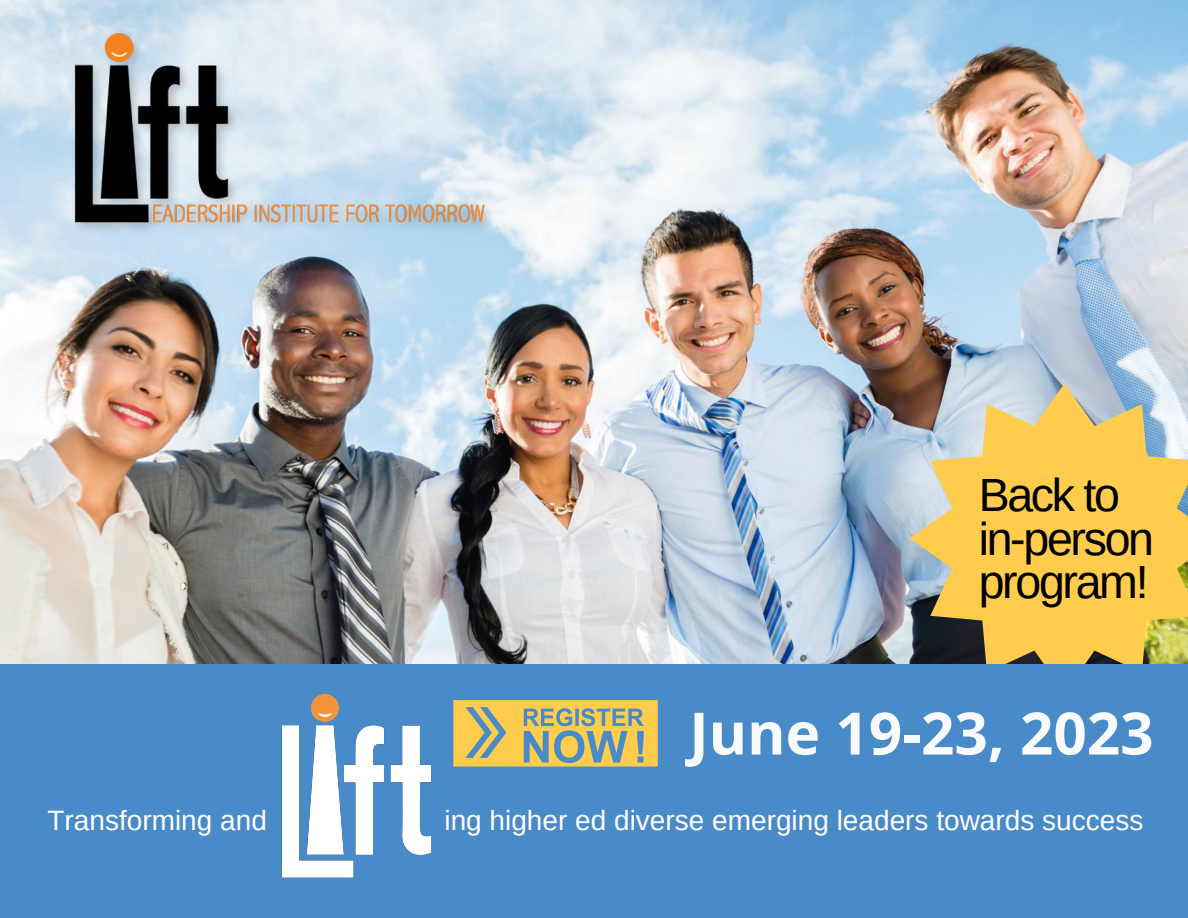
<style>
.page{position:relative;width:1188px;height:918px;background:#fff}
.page>*{position:absolute;margin:0;border:0;box-sizing:border-box;transform-origin:0 0}
.t1{font:700 58.5px "Open Sans";color:#fff}
.t2{font:46.5px/43.7px "Arimo";letter-spacing:-.05em;color:#000}
.t3{font:28.05px "Arimo";color:#fff}
</style>
<div class="page">
<img style="left:0;top:0;width:1188px;height:665px">
<svg style="left:910px;top:383px;width:278px;height:282px;background:#dfc069"></svg>
<div style="left:0;top:665px;width:1188px;height:253px;background:#498ac8"></div>
<img style="left:282px;top:694px;width:150px;height:184px">
<img style="left:54px;top:17px;width:446px;height:223px">
<svg style="left:453px;top:700px;width:205px;height:67px"></svg>
<h2 class="t2" style="left:979px;top:473px;width:177px">Back to in-person program!</h2>
<h1 class="t1" style="left:689px;top:692px;width:466px">June 19-23, 2023</h1>
<p class="t3" style="left:47px;top:805px;width:221px">Transforming and</p>
<p class="t3" style="left:444px;top:805px;width:700px">ing higher ed diverse emerging leaders towards success</p>
</div>
